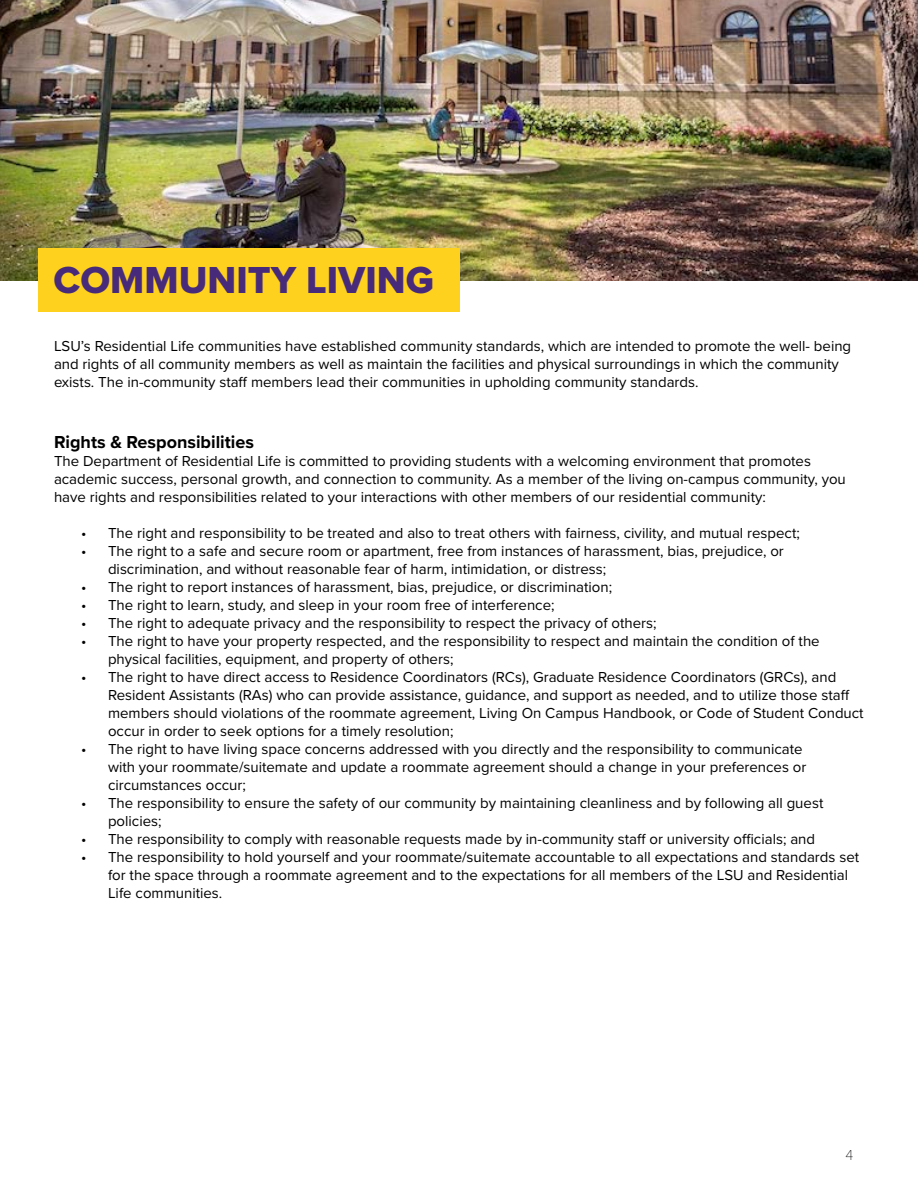
<style>
.page{position:relative;width:918px;height:1188px;background:#fff}
.page>*{position:absolute;margin:0;border:0;box-sizing:border-box;transform-origin:0 0}
.t1{font:39px "Proxima Nova Extrabld";color:#472b7a}
.t2{font:700 18px "Proxima Nova";color:#000}
.t3{font:15px/18px "Proxima Nova";color:#000}
.t4{font:100 15px "Proxima Nova T";color:#000}
</style>
<div class="page">
<img style="left:0;top:0;width:918px;height:280px">
<div style="left:38px;top:248px;width:421px;height:64px;background:#fed11f"></div>
<h1 class="t1" style="left:53px;top:251px;width:382px">COMMUNITY LIVING</h1>
<p class="t3" style="left:54px;top:336px;width:799px">LSU’s Residential Life communities have established community standards, which are intended to promote the well- being and rights of all community members as well as maintain the facilities and physical surroundings in which the community exists. The in-community staff members lead their communities in upholding community standards.</p>
<p class="t2" style="left:54px;top:429px;width:201px">Rights &amp; Responsibilities</p>
<p class="t3" style="left:54px;top:452px;width:793px">The Department of Residential Life is committed to providing students with a welcoming environment that promotes academic success, personal growth, and connection to community. As a member of the living on-campus community, you have rights and responsibilities related to your interactions with other members of our residential community:</p>
<p class="t3" style="left:81px;top:524px;width:720px">• The right and responsibility to be treated and also to treat others with fairness, civility, and mutual respect;</p>
<p class="t3" style="left:108px;top:542px;width:677px;text-indent:-27px">• The right to a safe and secure room or apartment, free from instances of harassment, bias, prejudice, or discrimination, and without reasonable fear of harm, intimidation, or distress;</p>
<p class="t3" style="left:81px;top:578px;width:533px">• The right to report instances of harassment, bias, prejudice, or discrimination;</p>
<p class="t3" style="left:81px;top:596px;width:475px">• The right to learn, study, and sleep in your room free of interference;</p>
<p class="t3" style="left:81px;top:614px;width:577px">• The right to adequate privacy and the responsibility to respect the privacy of others;</p>
<p class="t3" style="left:108px;top:632px;width:713px;text-indent:-27px">• The right to have your property respected, and the responsibility to respect and maintain the condition of the physical facilities, equipment, and property of others;</p>
<p class="t3" style="left:108px;top:668px;width:757px;text-indent:-27px">• The right to have direct access to Residence Coordinators (RCs), Graduate Residence Coordinators (GRCs), and Resident Assistants (RAs) who can provide assistance, guidance, and support as needed, and to utilize those staff members should violations of the roommate agreement, Living On Campus Handbook, or Code of Student Conduct occur in order to seek options for a timely resolution;</p>
<p class="t3" style="left:108px;top:740px;width:700px;text-indent:-27px">• The right to have living space concerns addressed with you directly and the responsibility to communicate with your roommate/suitemate and update a roommate agreement should a change in your preferences or circumstances occur;</p>
<p class="t3" style="left:108px;top:794px;width:717px;text-indent:-27px">• The responsibility to ensure the safety of our community by maintaining cleanliness and by following all guest policies;</p>
<p class="t3" style="left:81px;top:830px;width:736px">• The responsibility to comply with reasonable requests made by in-community staff or university officials; and</p>
<p class="t3" style="left:108px;top:848px;width:753px;text-indent:-27px">• The responsibility to hold yourself and your roommate/suitemate accountable to all expectations and standards set for the space through a roommate agreement and to the expectations for all members of the LSU and Residential<br>Life communities.</p>
<p class="t4" style="left:846px;top:1144px;width:9px">4</p>
</div>
